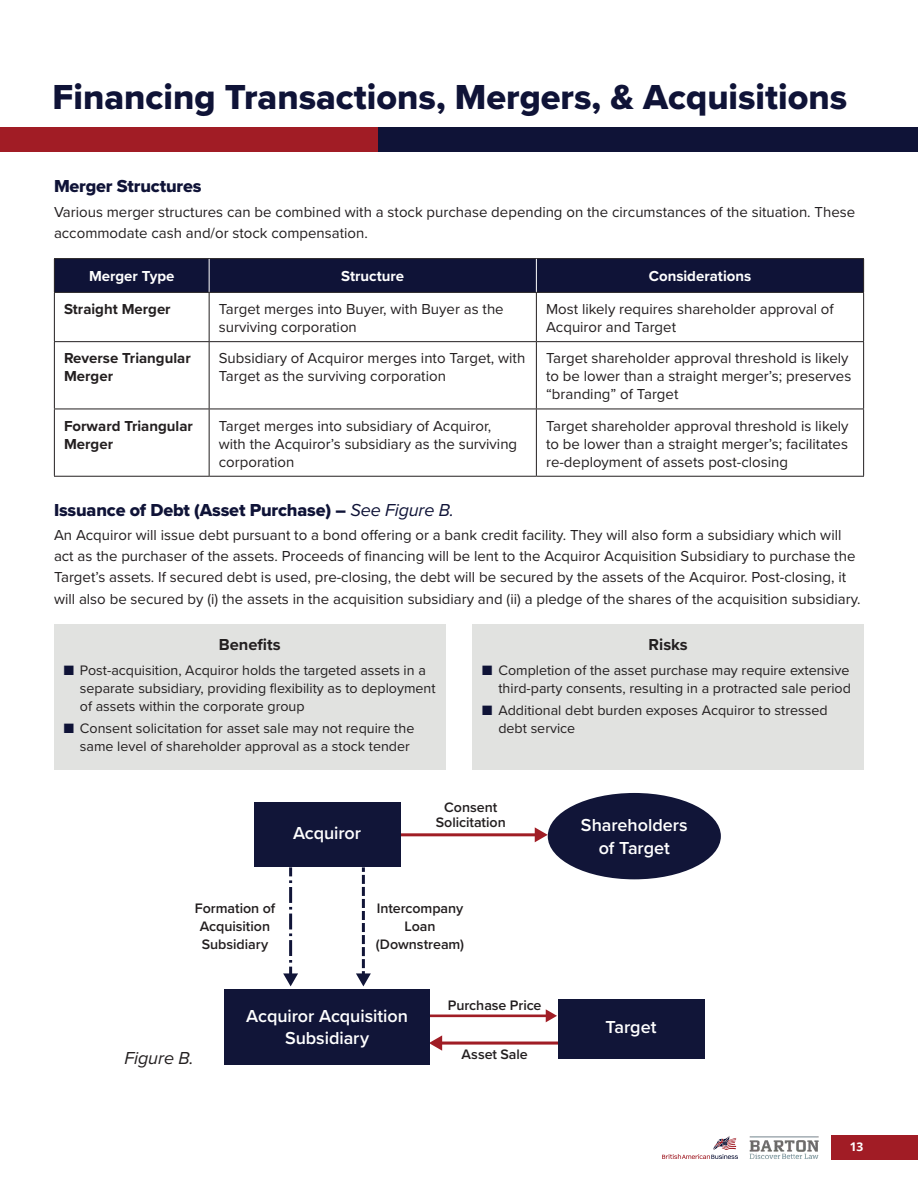
<style>
.page{position:relative;width:918px;height:1188px;background:#fff}
.page>*{position:absolute;margin:0;border:0;box-sizing:border-box;transform-origin:0 0}
.Heading_1___24pt{font:36px "Proxima Nova Extrabld";color:#0f1337}
.t1{font:600 18px/22.5px "Proxima Nova";letter-spacing:-.005em;color:#fff;text-align:center}
.Subhead_1{font:18px "Proxima Nova Extrabld";letter-spacing:-.01em;color:#0f1337}
.t2{font:italic 18px "Proxima Nova";letter-spacing:-.005em;color:#231f20}
.t3{font:700 16.5px "Proxima Nova";color:#231f20}
.Body_Text{font:15px/18px "Proxima Nova";color:#231f20}
.Body_Text-2{font:700 15px/18px "Proxima Nova";color:#231f20}
.Table_Headings{font:700 15px "Proxima Nova";color:#fff}
.t4{font:14.25px/18px "Proxima Nova";color:#231f20}
.t5{font:600 14.25px/18px "Proxima Nova";letter-spacing:-.005em;color:#231f20;text-align:center}
.t6{font:700 12px "Open Sans";color:#fff}
.s1{font-family:"Proxima Nova";font-style:italic}
.s2{color:#0f1337}
</style>
<div class="page">
<div style="left:0;top:127px;width:918px;height:24px;background:#0f1337"></div>
<div style="left:832px;top:1135px;width:86px;height:25px;background:#a11c25"></div>
<img style="left:749px;top:1136px;width:70px;height:23px">
<svg style="left:662px;top:1136px;width:76px;height:23px"></svg>
<div style="left:55px;top:259px;width:808px;height:33px;background:#0f1337"></div>
<hr style="left:54px;top:258px;width:155px;height:1px;background:#231f20">
<hr style="left:54px;top:259px;width:1px;height:33px;background:#231f20">
<hr style="left:209px;top:258px;width:327px;height:1px;background:#231f20">
<hr style="left:536px;top:258px;width:328px;height:1px;background:#231f20">
<hr style="left:863px;top:259px;width:1px;height:33px;background:#231f20">
<hr style="left:209px;top:259px;width:1px;height:33px;background:#fff">
<hr style="left:536px;top:259px;width:1px;height:33px;background:#fff">
<hr style="left:54px;top:292px;width:155px;height:1px;background:#231f20">
<hr style="left:54px;top:293px;width:1px;height:48px;background:#231f20">
<hr style="left:209px;top:292px;width:327px;height:1px;background:#231f20">
<hr style="left:209px;top:293px;width:1px;height:48px;background:#231f20">
<hr style="left:536px;top:292px;width:328px;height:1px;background:#231f20">
<hr style="left:536px;top:293px;width:1px;height:48px;background:#231f20">
<hr style="left:863px;top:293px;width:1px;height:48px;background:#231f20">
<hr style="left:54px;top:341px;width:155px;height:1px;background:#231f20">
<hr style="left:54px;top:342px;width:1px;height:67px;background:#231f20">
<hr style="left:209px;top:341px;width:327px;height:1px;background:#231f20">
<hr style="left:209px;top:342px;width:1px;height:67px;background:#231f20">
<hr style="left:536px;top:341px;width:328px;height:1px;background:#231f20">
<hr style="left:536px;top:342px;width:1px;height:67px;background:#231f20">
<hr style="left:863px;top:342px;width:1px;height:67px;background:#231f20">
<hr style="left:54px;top:409px;width:155px;height:1px;background:#231f20">
<hr style="left:54px;top:409px;width:1px;height:67px;background:#231f20">
<hr style="left:209px;top:409px;width:327px;height:1px;background:#231f20">
<hr style="left:209px;top:409px;width:1px;height:67px;background:#231f20">
<hr style="left:536px;top:409px;width:328px;height:1px;background:#231f20">
<hr style="left:536px;top:409px;width:1px;height:67px;background:#231f20">
<hr style="left:863px;top:409px;width:1px;height:67px;background:#231f20">
<hr style="left:54px;top:476px;width:155px;height:1px;background:#231f20">
<hr style="left:209px;top:476px;width:327px;height:1px;background:#231f20">
<hr style="left:536px;top:476px;width:328px;height:1px;background:#231f20">
<div style="left:0;top:127px;width:378px;height:24px;background:#a11c25"></div>
<div style="left:54px;top:624px;width:392px;height:146px;background:#e1e2e0"></div>
<div style="left:472px;top:624px;width:392px;height:146px;background:#e1e2e0"></div>
<hr style="left:440px;top:1042px;width:119px;height:3px;background:#a01d25">
<svg style="left:430px;top:1035px;width:12px;height:16px"></svg>
<div style="left:548px;top:793px;width:173px;height:86px;background:#111538;border-radius:50%"></div>
<hr style="left:377px;top:833px;width:160px;height:3px;background:#a01d25">
<svg style="left:535px;top:827px;width:13px;height:15px"></svg>
<div style="left:254px;top:803px;width:146px;height:64px;background:#111538"></div>
<svg style="left:356px;top:867px;width:15px;height:119px"></svg>
<svg style="left:283px;top:867px;width:15px;height:119px"></svg>
<div style="left:558px;top:999px;width:146px;height:59px;background:#111538"></div>
<hr style="left:427px;top:1015px;width:121px;height:2px;background:#a01d25">
<svg style="left:546px;top:1009px;width:11px;height:13px"></svg>
<div style="left:225px;top:989px;width:205px;height:75px;background:#111538"></div>
<p class="Heading_1___24pt" style="left:52px;top:70px;width:796px">Financing Transactions, Mergers, &amp; Acquisitions</p>
<p class="Subhead_1" style="left:54px;top:173px;width:149px">Merger Structures</p>
<p class="Body_Text" style="left:54px;top:201px;width:803px;line-height:21px">Various merger structures can be combined with a stock purchase depending on the circumstances of the situation. These accommodate cash and/or stock compensation.</p>
<p class="Table_Headings" style="left:89px;top:265px;width:87px">Merger Type</p>
<p class="Table_Headings" style="left:341px;top:265px;width:64px">Structure</p>
<p class="Table_Headings" style="left:649px;top:265px;width:104px">Considerations</p>
<p class="Body_Text-2" style="left:64px;top:300px;width:108px">Straight Merger</p>
<p class="Body_Text" style="left:219px;top:299px;width:286px">Target merges into Buyer, with Buyer as the surviving corporation</p>
<p class="Body_Text" style="left:546px;top:299px;width:289px">Most likely requires shareholder approval of<br>Acquiror and Target</p>
<p class="Body_Text-2" style="left:64px;top:349px;width:128px">Reverse Triangular<br>Merger</p>
<p class="Body_Text" style="left:219px;top:349px;width:308px">Subsidiary of Acquiror merges into Target, with<br>Target as the surviving corporation</p>
<p class="Body_Text" style="left:546px;top:349px;width:307px">Target shareholder approval threshold is likely to be lower than a straight merger’s; preserves “branding” of Target</p>
<p class="Body_Text-2" style="left:64px;top:416px;width:130px">Forward Triangular<br>Merger</p>
<p class="Body_Text" style="left:219px;top:416px;width:300px">Target merges into subsidiary of Acquiror, with the Acquiror’s subsidiary as the surviving corporation</p>
<p class="Body_Text" style="left:546px;top:416px;width:304px;text-align:justify">Target shareholder approval threshold is likely to be lower than a straight merger’s; facilitates re-deployment of assets post-closing</p>
<p class="Subhead_1" style="left:54px;top:496px;width:402px">Issuance of Debt (Asset Purchase) – <span class="s1">See Figure B.</span></p>
<p class="Body_Text" style="left:54px;top:524px;width:808px;line-height:21.1px">An Acquiror will issue debt pursuant to a bond offering or a bank credit facility. They will also form a subsidiary which will act as the purchaser of the assets. Proceeds of financing will be lent to the Acquiror Acquisition Subsidiary to purchase the Target’s assets. If secured debt is used, pre-closing, the debt will be secured by the assets of the Acquiror. Post-closing, it will also be secured by (i) the assets in the acquisition subsidiary and (ii) a pledge of the shares of the acquisition subsidiary.</p>
<p class="t3" style="left:219px;top:633px;width:63px">Benefits</p>
<p class="t4" style="left:80px;top:661px;width:357px;text-indent:-16px"><span class="s2">■</span> Post-acquisition, Acquiror holds the targeted assets in a separate subsidiary, providing flexibility as to deployment of assets within the corporate group</p>
<p class="t4" style="left:80px;top:719px;width:336px;text-indent:-16px"><span class="s2">■</span> Consent solicitation for asset sale may not require the same level of shareholder approval as a stock tender</p>
<p class="t3" style="left:649px;top:633px;width:41px">Risks</p>
<p class="t4" style="left:482px;top:661px;width:370px;text-align:right"><span class="s2">■</span> Completion of the asset purchase may require extensive third-party consents, resulting in a protracted sale period</p>
<p class="t4" style="left:498px;top:701px;width:331px;text-indent:-16px"><span class="s2">■</span> Additional debt burden exposes Acquiror to stressed debt service</p>
<p class="t1" style="left:293px;top:821px;width:70px">Acquiror</p>
<p class="t5" style="left:436px;top:800px;width:72px;line-height:15px">Consent<br>Solicitation</p>
<p class="t5" style="left:195px;top:899px;width:82px">Formation of<br>Acquisition<br>Subsidiary</p>
<p class="t5" style="left:376px;top:899px;width:90px">Intercompany<br>Loan (Downstream)</p>
<p class="t2" style="left:124px;top:1045px;width:71px">Figure B.</p>
<p class="t1" style="left:246px;top:1004px;width:163px">Acquiror Acquisition<br>Subsidiary</p>
<p class="t5" style="left:448px;top:995px;width:95px">Purchase Price</p>
<p class="t5" style="left:461px;top:1045px;width:68px">Asset Sale</p>
<p class="t1" style="left:581px;top:814px;width:108px">Shareholders of Target</p>
<p class="t1" style="left:606px;top:1015px;width:52px">Target</p>
<p class="t6" style="left:850px;top:1138px;width:15px">13</p>
</div>
